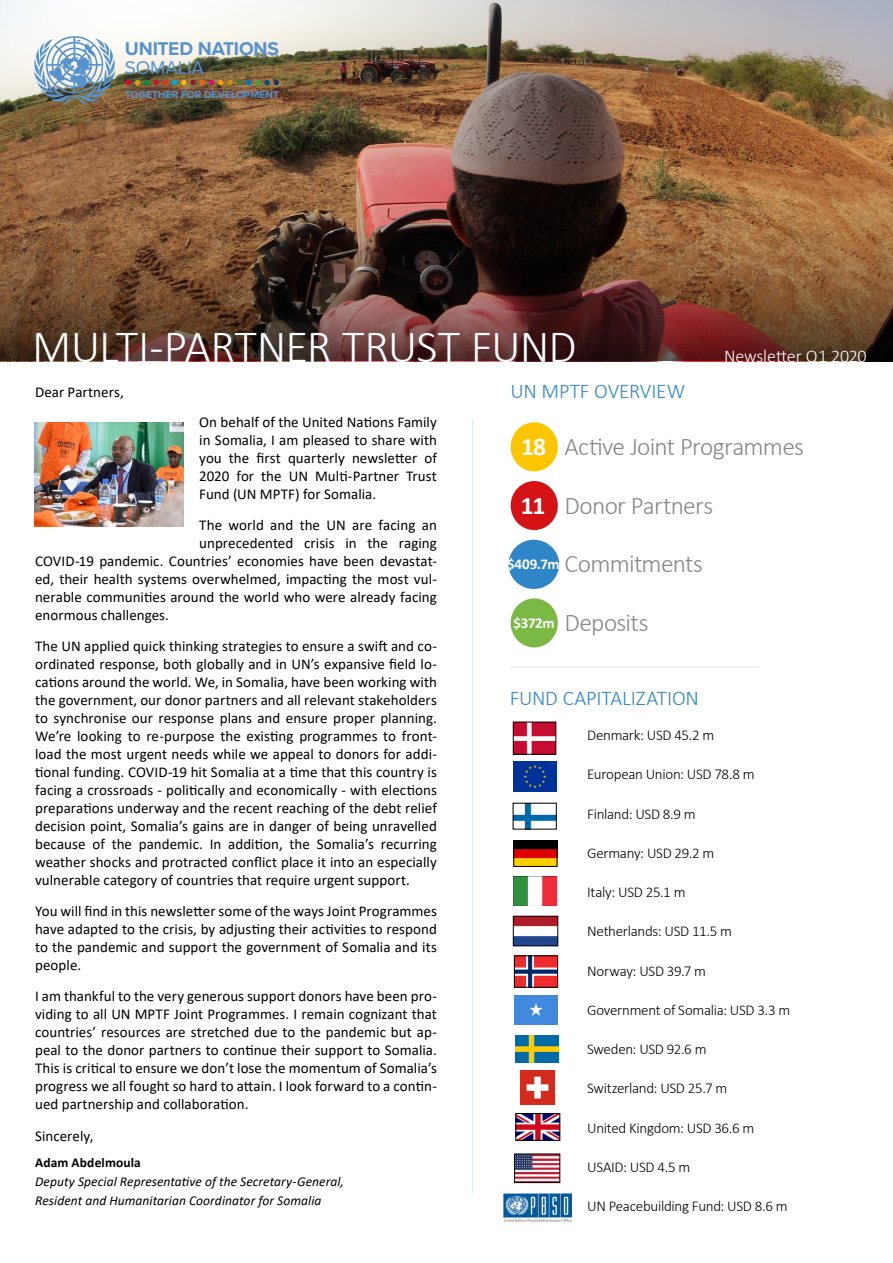
<style>
.page{position:relative;width:893px;height:1263px;background:#fff}
.page>*{position:absolute;margin:0;border:0;box-sizing:border-box;transform-origin:0 0}
.t1{font:300 46.5px "Calibri";letter-spacing:-.02em;color:#fff}
.t2{font:300 25.5px "Calibri";letter-spacing:-.03em;color:#878787}
.t3{font:300 21px "Calibri";letter-spacing:-.005em;color:#2e85c7}
.t4{font:700 19.2px "Proxima Nova";letter-spacing:-.01em;color:#5692ce}
.t5{font:19.05px "Proxima Nova";letter-spacing:-.01em;color:#5692ce}
.t6{font:300 18px "Calibri";letter-spacing:-.01em;color:#fff}
.t7{font:15px/18px "Calibri";letter-spacing:.005em;color:#000;text-align:justify}
.t8{font:300 15px "Calibri";letter-spacing:-.02em;color:#000}
.t9{font:italic 13.5px/18.8px "Calibri";letter-spacing:.005em;color:#000}
.t10{font:700 13.5px "Calibri";letter-spacing:.01em;color:#000}
.t11{font:700 10.35px "Proxima Nova";letter-spacing:-.005em;color:#5692ce}
.s1{font-weight:700;color:#fff}
.s2{font-weight:700;font-size:15px;color:#fff}
</style>
<div class="page">
<img style="left:0;top:1px;width:893px;height:360px">
<hr style="left:472px;top:419px;width:1px;height:774px;background:#2e85c7">
<div style="left:508px;top:540px;width:51px;height:49px;background:#2e85c7;border-radius:50%"></div>
<div style="left:511px;top:598px;width:47px;height:49px;background:#79b944;border-radius:50%"></div>
<div style="left:511px;top:481px;width:47px;height:49px;background:#d51317;border-radius:50%"></div>
<div style="left:511px;top:422px;width:47px;height:49px;background:#fdc500;border-radius:50%"></div>
<hr style="left:510px;top:667px;width:249px;height:1px;background:#2e85c7">
<img style="left:515px;top:724px;width:39px;height:28px">
<img style="left:513px;top:762px;width:44px;height:29px">
<img style="left:514px;top:877px;width:42px;height:28px">
<img style="left:516px;top:958px;width:40px;height:27px">
<div style="left:514px;top:956px;width:44px;height:31px;border:1px solid #000"></div>
<img style="left:515px;top:1035px;width:43px;height:27px">
<img style="left:521px;top:1071px;width:34px;height:33px">
<img style="left:518px;top:1115px;width:40px;height:23px">
<div style="left:516px;top:1113px;width:44px;height:27px;border:1px solid #000"></div>
<img style="left:504px;top:1193px;width:68px;height:29px">
<img style="left:516px;top:842px;width:39px;height:22px">
<div style="left:514px;top:840px;width:43px;height:26px;border:1px solid #000"></div>
<img style="left:514px;top:995px;width:44px;height:29px">
<img style="left:515px;top:918px;width:41px;height:26px">
<div style="left:513px;top:916px;width:45px;height:30px;border:1px solid #000"></div>
<img style="left:517px;top:1156px;width:41px;height:25px">
<div style="left:515px;top:1154px;width:45px;height:29px;border:1px solid #000"></div>
<img style="left:515px;top:805px;width:39px;height:22px">
<img style="left:34px;top:35px;width:82px;height:69px">
<svg style="left:126px;top:80px;width:153px;height:5px"></svg>
<img style="left:35px;top:422px;width:149px;height:104px">
<p class="t4" style="left:125px;top:35px;width:156px">UNITED NATIONS</p>
<p class="t5" style="left:125px;top:53px;width:81px">SOMALIA</p>
<p class="t11" style="left:125px;top:87px;width:155px">TOGETHER FOR DEVELOPMENT</p>
<h1 class="t1" style="left:32px;top:317px;width:546px">MULTI-PARTNER TRUST FUND</h1>
<p class="t7" style="left:35px;top:382px;width:90px">Dear Partners,</p>
<h3 class="t3" style="left:510px;top:378px;width:176px">UN MPTF OVERVIEW</h3>
<p class="t6" style="left:724px;top:344px;width:144px">Newsletter Q1 2020</p>
<p class="t7" style="left:199px;top:413px;width:239px">On behalf of the United Nations Family in Somalia, I am pleased to share with you the first quarterly newsletter of 2020 for the UN Multi-Partner Trust Fund (UN MPTF) for Somalia.</p>
<p class="t7" style="left:199px;top:516px;width:239px">The world and the UN are facing an</p>
<p class="t7" style="left:199px;top:534px;width:239px">unprecedented crisis in the raging</p>
<p class="t7" style="left:35px;top:552px;width:403px">COVID-19 pandemic. Countries’ economies have been devastat-</p>
<p class="t7" style="left:35px;top:570px;width:403px">ed, their health systems overwhelmed, impacting the most vul-</p>
<p class="t7" style="left:35px;top:588px;width:403px">nerable communities around the world who were already facing</p>
<p class="t7" style="left:35px;top:606px;width:135px">enormous challenges.</p>
<p class="t7" style="left:35px;top:637px;width:403px">The UN applied quick thinking strategies to ensure a swift and co&shy;ordinated response, both globally and in UN’s expansive field lo&shy;cations around the world. We, in Somalia, have been working with the government, our donor partners and all relevant stakeholders to synchronise our response plans and ensure proper planning.<br>We’re looking to re-purpose the existing programmes to front&shy;load the most urgent needs while we appeal to donors for addi&shy;tional funding. COVID-19 hit Somalia at a time that this country is facing a crossroads - politically and economically - with elections preparations underway and the recent reaching of the debt relief decision point, Somalia’s gains are in danger of being unravelled because of the pandemic. In addition, the Somalia’s recurring weather shocks and protracted conflict place it into an especially vulnerable category of countries that require urgent support.</p>
<p class="t7" style="left:35px;top:901px;width:403px">You will find in this newsletter some of the ways Joint Programmes have adapted to the crisis, by adjusting their activities to respond to the pandemic and support the government of Somalia and its people.</p>
<p class="t7" style="left:35px;top:986px;width:403px">I am thankful to the very generous support donors have been pro&shy;viding to all UN MPTF Joint Programmes. I remain cognizant that countries’ resources are stretched due to the pandemic but ap&shy;peal to the donor partners to continue their support to Somalia.<br>This is critical to ensure we don’t lose the momentum of Somalia’s progress we all fought so hard to attain. I look forward to a contin&shy;ued partnership and collaboration.</p>
<p class="t7" style="left:35px;top:1126px;width:60px">Sincerely,</p>
<p class="t10" style="left:35px;top:1153px;width:107px">Adam Abdelmoula</p>
<p class="t9" style="left:35px;top:1171px;width:310px">Deputy Special Representative of the Secretary-General,<br>Resident and Humanitarian Coordinator for Somalia</p>
<h2 class="t2" style="left:521px;top:431px;width:285px"><span class="s1">18</span> Active Joint Programmes</h2>
<h2 class="t2" style="left:521px;top:489px;width:194px"><span class="s1">11</span> Donor Partners</h2>
<h2 class="t2" style="left:507px;top:548px;width:198px"><span class="s2">$409.7m</span> Commitments</h2>
<h2 class="t2" style="left:514px;top:607px;width:136px"><span class="s2">$372m</span> Deposits</h2>
<h3 class="t3" style="left:510px;top:685px;width:191px">FUND CAPITALIZATION</h3>
<p class="t8" style="left:587px;top:726px;width:129px">Denmark: USD 45.2 m</p>
<p class="t8" style="left:587px;top:765px;width:169px">European Union: USD 78.8 m</p>
<p class="t8" style="left:587px;top:804px;width:110px">Finland: USD 8.9 m</p>
<p class="t8" style="left:587px;top:844px;width:129px">Germany: USD 29.2 m</p>
<p class="t8" style="left:587px;top:883px;width:100px">Italy: USD 25.1 m</p>
<p class="t8" style="left:587px;top:922px;width:146px">Netherlands: USD 11.5 m</p>
<p class="t8" style="left:587px;top:961px;width:120px">Norway: USD 39.7 m</p>
<p class="t8" style="left:587px;top:1001px;width:205px">Government of Somalia: USD 3.3 m</p>
<p class="t8" style="left:587px;top:1040px;width:121px">Sweden: USD 92.6 m</p>
<p class="t8" style="left:587px;top:1079px;width:142px">Switzerland: USD 25.7 m</p>
<p class="t8" style="left:587px;top:1118px;width:169px">United Kingdom: USD 36.6 m</p>
<p class="t8" style="left:587px;top:1158px;width:105px">USAID: USD 4.5 m</p>
<p class="t8" style="left:587px;top:1197px;width:202px">UN Peacebuilding Fund: USD 8.6 m</p>
</div>
